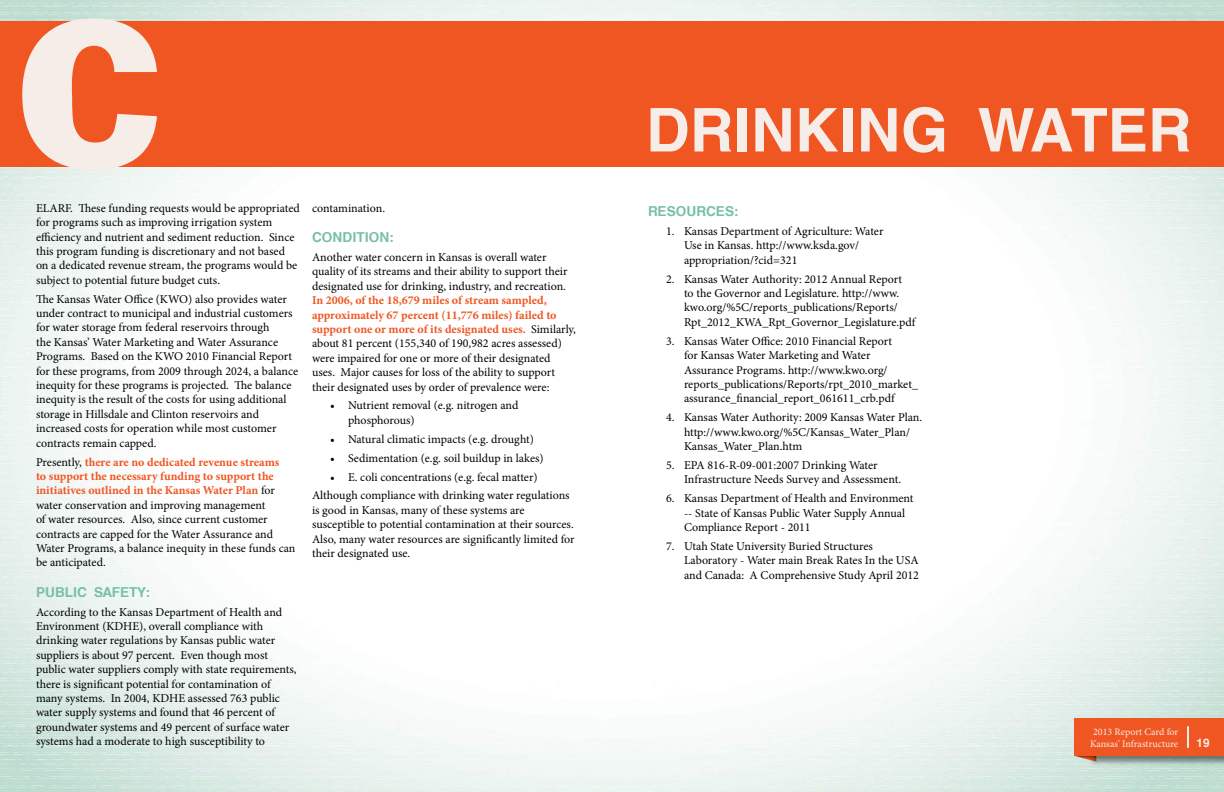
<style>
.page{position:relative;width:1224px;height:792px;background:#fff}
.page>*{position:absolute;margin:0;border:0;box-sizing:border-box;transform-origin:0 0}
.t1{font:186.5px "Library Gothic Heavy Regular SWFTE";color:#f7ede8;scale:1.25 1}
.t2{font:700 62px "New Zurica";color:#f7ede8}
.t3{font:700 14px "New Zurica";color:#77c0a8}
.t4{font:12px/14.4px "Minion Pro";color:#000}
.t5{font:700 12px "New Zurica";color:#f7ede8}
.t6{font:10px/12px "Minion Pro";color:#f7ede8;text-align:center}
.s1{font-weight:700;color:#f05622}
</style>
<div class="page">
<img style="left:0;top:0;width:1224px;height:792px">
<div style="left:0;top:21px;width:1224px;height:145px;background:#f05622"></div>
<svg style="left:1075px;top:756px;width:13px;height:6px"></svg>
<div style="left:1088px;top:718px;width:136px;height:48px;background:#000;opacity:.47"></div>
<div style="left:1075px;top:719px;width:149px;height:37px;background:#f05622"></div>
<svg style="left:1188px;top:726px;width:1px;height:22px"></svg>
<h1 class="t1" style="left:20px;top:-30px;width:109px">c</h1>
<p class="t4" style="left:36px;top:201px;width:265px">ELARF. These funding requests would be appropriated for programs such as improving irrigation system efficiency and nutrient and sediment reduction. Since this program funding is discretionary and not based on a dedicated revenue stream, the programs would be subject to potential future budget cuts.</p>
<p class="t4" style="left:36px;top:292px;width:264px">The Kansas Water Office (KWO) also provides water under contract to municipal and industrial customers for water storage from federal reservoirs through<br>the Kansas’ Water Marketing and Water Assurance Programs. Based on the KWO 2010 Financial Report for these programs, from 2009 through 2024, a balance inequity for these programs is projected. The balance inequity is the result of the costs for using additional storage in Hillsdale and Clinton reservoirs and increased costs for operation while most customer contracts remain capped.</p>
<p class="t4" style="left:36px;top:455px;width:261px">Presently, <span class="s1">there are no dedicated revenue streams<br>to support the necessary funding to support the initiatives outlined in the Kansas Water Plan</span> for water conservation and improving management<br>of water resources. Also, since current customer contracts are capped for the Water Assurance and Water Programs, a balance inequity in these funds can be anticipated.</p>
<p class="t3" style="left:36px;top:584px;width:116px">PUBLIC SAFETY:</p>
<p class="t4" style="left:36px;top:605px;width:262px">According to the Kansas Department of Health and Environment (KDHE), overall compliance with drinking water regulations by Kansas public water suppliers is about 97 percent. Even though most public water suppliers comply with state requirements, there is significant potential for contamination of many systems. In 2004, KDHE assessed 763 public water supply systems and found that 46 percent of groundwater systems and 49 percent of surface water systems had a moderate to high susceptibility to</p>
<p class="t4" style="left:312px;top:201px;width:75px">contamination.</p>
<p class="t3" style="left:312px;top:229px;width:84px">CONDITION:</p>
<p class="t4" style="left:312px;top:250px;width:257px">Another water concern in Kansas is overall water quality of its streams and their ability to support their designated use for drinking, industry, and recreation.</p>
<p class="t4" style="left:312px;top:293px;width:266px"><span class="s1">In 2006, of the 18,679 miles of stream sampled, approximately 67 percent (11,776 miles) failed to support one or more of its designated uses.</span> Similarly, about 81 percent (155,340 of 190,982 acres assessed) were impaired for one or more of their designated uses. Major causes for loss of the ability to support their designated uses by order of prevalence were:</p>
<p class="t4" style="left:348px;top:398px;width:172px;text-indent:-18px">• Nutrient removal (e.g. nitrogen and phosphorous)</p>
<p class="t4" style="left:330px;top:432px;width:206px">• Natural climatic impacts (e.g. drought)</p>
<p class="t4" style="left:330px;top:451px;width:215px">• Sedimentation (e.g. soil buildup in lakes)</p>
<p class="t4" style="left:312px;top:467px;width:259px;line-height:18.9px;text-indent:18px">• E. coli concentrations (e.g. fecal matter)<br>Although compliance with drinking water regulations</p>
<p class="t4" style="left:312px;top:503px;width:264px">is good in Kansas, many of these systems are susceptible to potential contamination at their sources.<br>Also, many water resources are significantly limited for their designated use.</p>
<h2 class="t2" style="left:646px;top:94px;width:502px">DRINKING WATER</h2>
<p class="t3" style="left:648px;top:203px;width:92px">RESOURCES:</p>
<p class="t4" style="left:684px;top:224px;width:201px;text-indent:-18px">1. Kansas Department of Agriculture: Water<br>Use in Kansas. http://www.ksda.gov/ appropriation/?cid=321</p>
<p class="t4" style="left:684px;top:272px;width:233px;text-indent:-18px">2. Kansas Water Authority: 2012 Annual Report<br>to the Governor and Legislature. http://www. kwo.org/%5C/reports_publications/Reports/ Rpt_2012_KWA_Rpt_Governor_Legislature.pdf</p>
<p class="t4" style="left:684px;top:334px;width:236px;text-indent:-18px">3. Kansas Water Office: 2010 Financial Report<br>for Kansas Water Marketing and Water Assurance Programs. http://www.kwo.org/ reports_publications/Reports/rpt_2010_market_ assurance_financial_report_061611_crb.pdf</p>
<p class="t4" style="left:684px;top:410px;width:240px;text-indent:-18px">4. Kansas Water Authority: 2009 Kansas Water Plan. http://www.kwo.org/%5C/Kansas_Water_Plan/<br>Kansas_Water_Plan.htm</p>
<p class="t4" style="left:684px;top:458px;width:219px;text-indent:-18px">5. EPA 816-R-09-001:2007 Drinking Water<br>Infrastructure Needs Survey and Assessment.</p>
<p class="t4" style="left:684px;top:491px;width:231px;text-indent:-18px">6. Kansas Department of Health and Environment -- State of Kansas Public Water Supply Annual<br>Compliance Report - 2011</p>
<p class="t4" style="left:684px;top:539px;width:237px;text-indent:-18px">7. Utah State University Buried Structures<br>Laboratory - Water main Break Rates In the USA and Canada: A Comprehensive Study April 2012</p>
<p class="t6" style="left:1090px;top:726px;width:90px">2013 Report Card for<br>Kansas’ Infrastructure</p>
<p class="t5" style="left:1197px;top:736px;width:15px">19</p>
</div>
